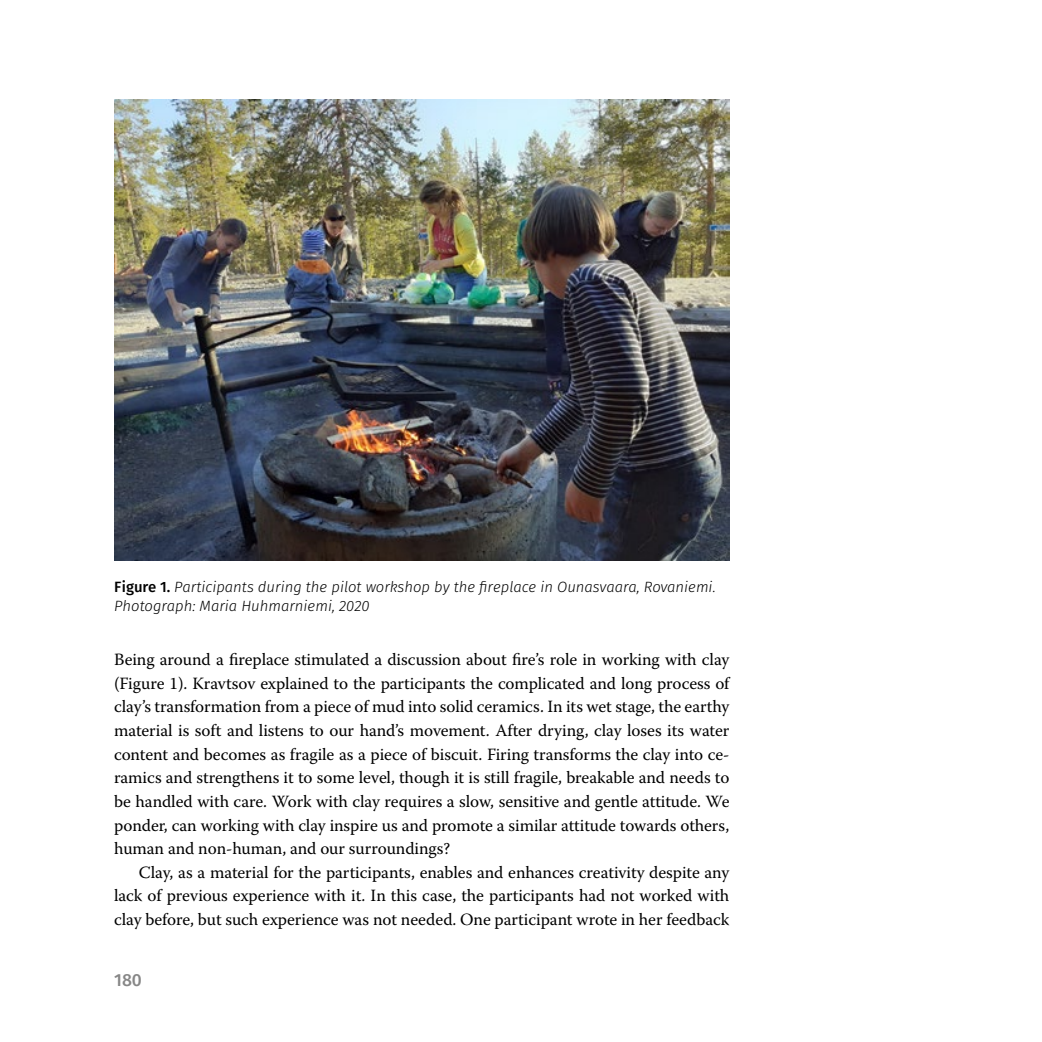
<style>
.page{position:relative;width:1042px;height:1042px;background:#fff}
.page>*{position:absolute;margin:0;border:0;box-sizing:border-box;transform-origin:0 0}
.t1{font:500 17.5px "Fira Sans";color:#878787}
.t2{font:17.15px/23.6px "Warnock Pro";letter-spacing:-.005em;color:#000;text-align:justify}
.t3{font:italic 300 14.88px/19.2px "Fira Sans";color:#000}
.s1{font-weight:500;font-style:normal}
</style>
<div class="page">
<img style="left:114px;top:99px;width:615px;height:462px">
<p class="t3" style="left:114px;top:578px;width:603px"><span class="s1">Figure 1.</span> Participants during the pilot workshop by the fireplace in Ounasvaara, Rovaniemi.<br>Photograph: Maria Huhmarniemi, 2020</p>
<p class="t2" style="left:114px;top:647px;width:617px">Being around a fireplace stimulated a discussion about fire’s role in working with clay (Figure 1). Kravtsov explained to the participants the complicated and long process of clay’s transformation from a piece of mud into solid ceramics. In its wet stage, the earthy material is soft and listens to our hand’s movement. After drying, clay loses its water content and becomes as fragile as a piece of biscuit. Firing transforms the clay into ce&shy;ramics and strengthens it to some level, though it is still fragile, breakable and needs to be handled with care. Work with clay requires a slow, sensitive and gentle attitude. We ponder, can working with clay inspire us and promote a similar attitude towards others, human and non-human, and our surroundings?</p>
<p class="t2" style="left:114px;top:860px;width:617px;text-indent:25px">Clay, as a material for the participants, enables and enhances creativity despite any lack of previous experience with it. In this case, the participants had not worked with clay before, but such experience was not needed. One participant wrote in her feedback</p>
<p class="t1" style="left:114px;top:968px;width:29px">180</p>
</div>
